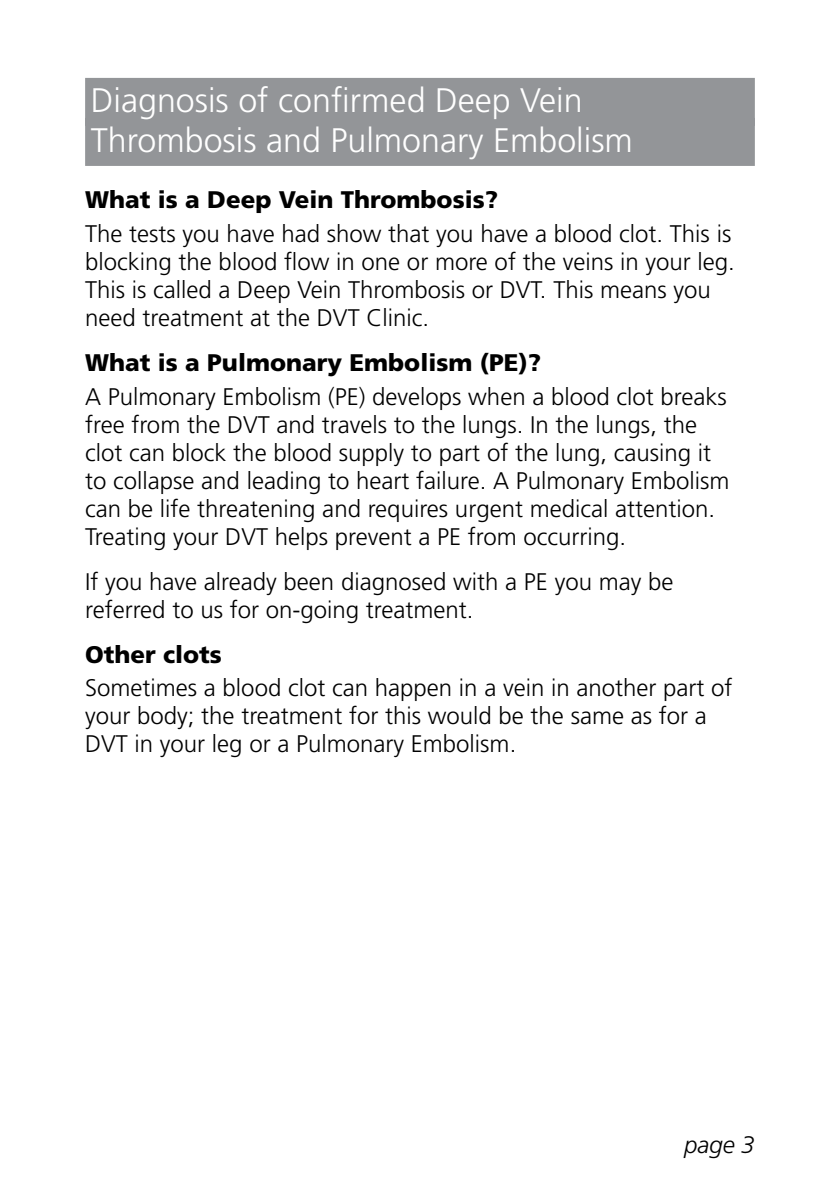
<style>
.page{position:relative;width:840px;height:1191px;background:#fff}
.page>*{position:absolute;margin:0;border:0;box-sizing:border-box;transform-origin:0 0}
.t1{font:300 34px/40px "Frutiger";color:#fff}
.t2{font:300 24px/28px "Frutiger";color:#000}
.t3{font:900 24px "Frutiger";color:#000}
.t4{font:italic 300 24px "Frutiger";color:#000}
</style>
<div class="page">
<div style="left:85px;top:78px;width:669px;height:48px;background:#939598"></div>
<div style="left:85px;top:118px;width:669px;height:48px;background:#939598"></div>
<h1 class="t1" style="left:91px;top:80px;width:543px">Diagnosis of confirmed Deep Vein<br>Thrombosis and Pulmonary Embolism</h1>
<p class="t3" style="left:85px;top:185px;width:414px">What is a Deep Vein Thrombosis?</p>
<p class="t2" style="left:85px;top:219px;width:651px">The tests you have had show that you have a blood clot. This is blocking the blood flow in one or more of the veins in your leg.<br>This is called a Deep Vein Thrombosis or DVT. This means you need treatment at the DVT Clinic.</p>
<p class="t3" style="left:85px;top:348px;width:457px">What is a Pulmonary Embolism (PE)?</p>
<p class="t2" style="left:85px;top:382px;width:645px">A Pulmonary Embolism (PE) develops when a blood clot breaks free from the DVT and travels to the lungs. In the lungs, the clot can block the blood supply to part of the lung, causing it to collapse and leading to heart failure. A Pulmonary Embolism can be life threatening and requires urgent medical attention.<br>Treating your DVT helps prevent a PE from occurring.</p>
<p class="t2" style="left:85px;top:567px;width:589px">If you have already been diagnosed with a PE you may be referred to us for on-going treatment.</p>
<p class="t3" style="left:85px;top:640px;width:138px">Other clots</p>
<p class="t2" style="left:85px;top:674px;width:648px">Sometimes a blood clot can happen in a vein in another part of your body; the treatment for this would be the same as for a<br>DVT in your leg or a Pulmonary Embolism.</p>
<p class="t4" style="left:683px;top:1131px;width:72px">page 3</p>
</div>
